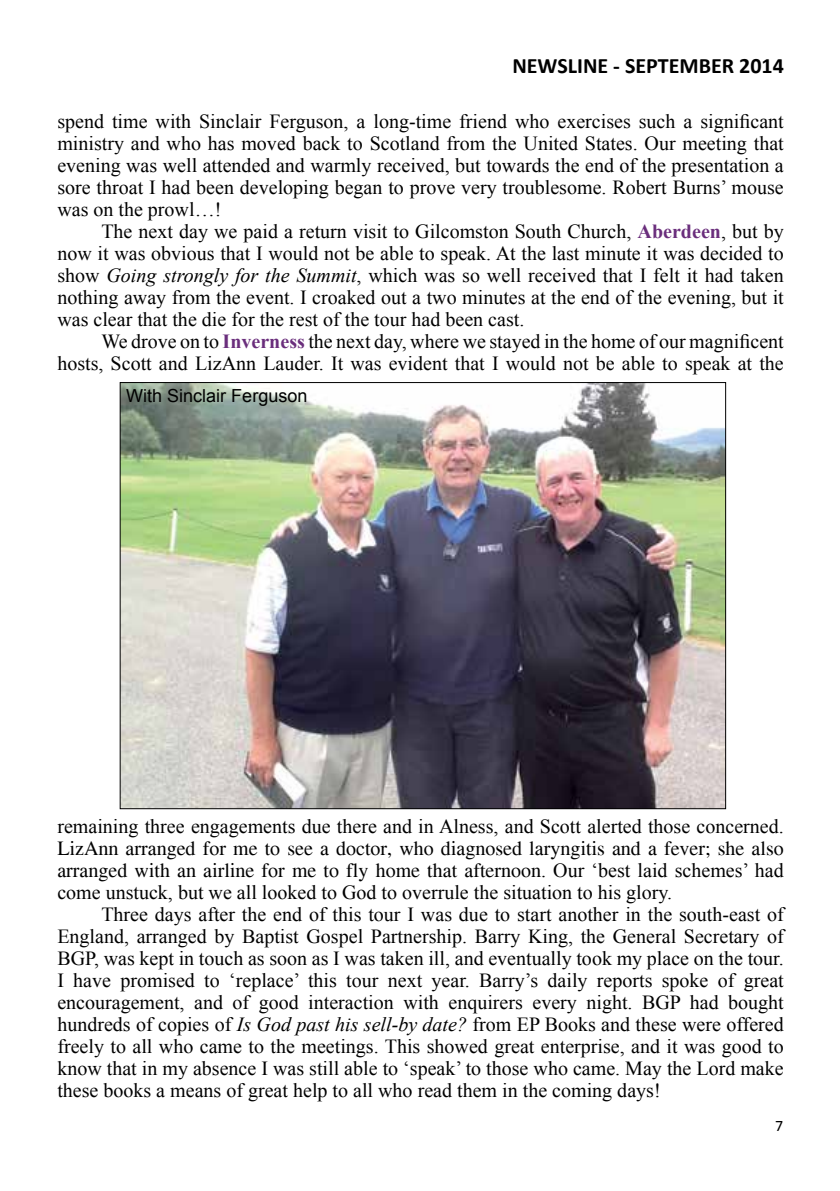
<style>
.page{position:relative;width:840px;height:1191px;background:#fff}
.page>*{position:absolute;margin:0;border:0;box-sizing:border-box;transform-origin:0 0}
.t1{font:700 22px "Calibri";color:#000}
.t2{font:20px/22px "Times New Roman";color:#000;text-align:justify}
.t3{font:20px/22px "Times";color:#000}
.t4{font:18px "Arial";color:#000}
.t5{font:16px "Calibri";color:#000}
.s1{font-weight:700;color:#6a2e7c}
.s2{font-style:italic}
.s3{font-family:"Times New Roman"}
</style>
<div class="page">
<img style="left:122px;top:384px;width:601px;height:423px">
<p class="t1" style="left:512px;top:52px;width:273px">NEWSLINE - SEPTEMBER 2014</p>
<p class="t2" style="left:57px;top:110px;width:727px">spend time with Sinclair Ferguson, a long-time friend who exercises such a significant ministry and who has moved back to Scotland from the United States. Our meeting that evening was well attended and warmly received, but towards the end of the presentation a sore throat I had been developing began to prove very troublesome. Robert Burns’ mouse was on the prowl…!</p>
<p class="t2" style="left:57px;top:220px;width:727px;text-indent:44px">The next day we paid a return visit to Gilcomston South Church, <span class="s1">Aberdeen</span>, but by now it was obvious that I would not be able to speak. At the last minute it was decided to show <span class="s2">Going strongly for the Summit</span>, which was so well received that I felt it had taken nothing away from the event. I croaked out a two minutes at the end of the evening, but it was clear that the die for the rest of the tour had been cast.</p>
<p class="t2" style="left:57px;top:330px;width:727px;text-align:right">We drove on to <span class="s1">Inverness</span> the next day, where we stayed in the home of our magnificent hosts, Scott and LizAnn Lauder. It was evident that I would not be able to speak at the</p>
<p class="t4" style="left:126px;top:383px;width:183px">With Sinclair Ferguson</p>
<p class="t2" style="left:57px;top:814px;width:727px">remaining three engagements due there and in Alness, and Scott alerted those concerned.</p>
<p class="t3" style="left:57px;top:836px;width:727px">LizAnn arranged for me to see a doctor, who diagnosed laryngitis and a fever; she also arranged with an airline for me to fly home that afternoon<span class="s3">. Our ‘best laid schemes’ had</span></p>
<p class="t2" style="left:57px;top:880px;width:616px">come unstuck, but we all looked to God to overrule the situation to his glory.</p>
<p class="t2" style="left:101px;top:902px;width:683px">Three days after the end of this tour I was due to start another in the south-east of</p>
<p class="t2" style="left:57px;top:924px;width:727px">England, arranged by Baptist Gospel Partnership. Barry King, the General Secretary of</p>
<p class="t2" style="left:57px;top:946px;width:727px">BGP, was kept in touch as soon as I was taken ill, and eventually took my place on the tour.</p>
<p class="t2" style="left:57px;top:968px;width:727px">I have promised to ‘replace’ this tour next year. Barry’s daily reports spoke of great</p>
<p class="t2" style="left:57px;top:990px;width:727px">encouragement, and of good interaction with enquirers every night. BGP had bought</p>
<p class="t2" style="left:57px;top:1012px;width:727px">hundreds of copies of <span class="s2">Is God past his sell-by date?</span> from EP Books and these were offered</p>
<p class="t2" style="left:57px;top:1034px;width:727px">freely to all who came to the meetings. This showed great enterprise, and it was good to</p>
<p class="t2" style="left:57px;top:1056px;width:727px">know that in my absence I was still able to ‘speak’ to those who came. May the Lord make</p>
<p class="t2" style="left:57px;top:1078px;width:604px">these books a means of great help to all who read them in the coming days!</p>
<p class="t5" style="left:774px;top:1115px;width:10px">7</p>
</div>
